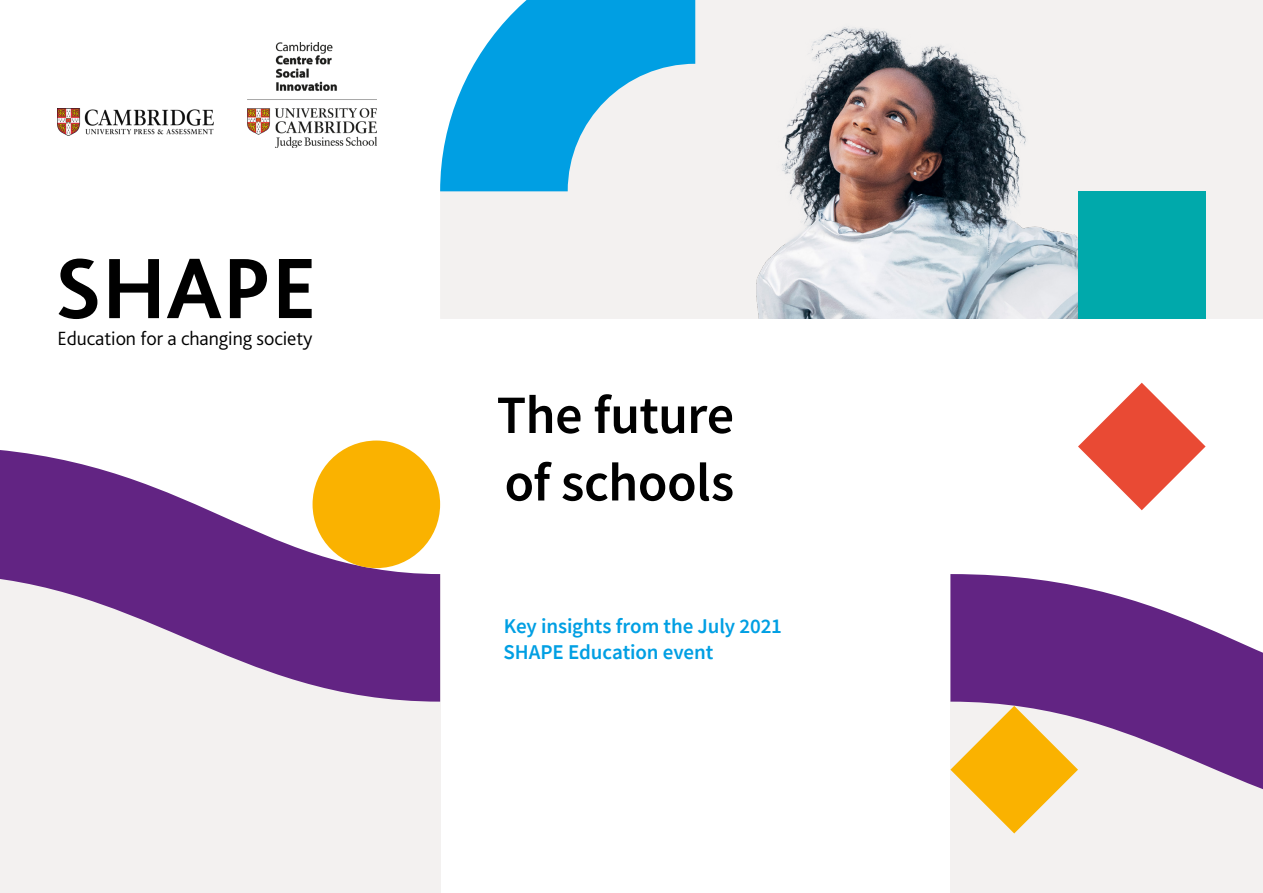
<style>
.page{position:relative;width:1263px;height:893px;background:#fff}
.page>*{position:absolute;margin:0;border:0;box-sizing:border-box;transform-origin:0 0}
.t1{font:600 54px/67.5px "Source Sans Pro";letter-spacing:-.01em;color:#000}
.Subtitle{font:600 21px/26.2px "Source Sans Pro";letter-spacing:-.005em;color:#009fe3}
.t2{font:300 20.1px "Bliss Pro";letter-spacing:-.005em;color:#000}
</style>
<div class="page">
<div style="left:0;top:574px;width:440px;height:319px;background:#f3f1f0"></div>
<div style="left:950px;top:702px;width:313px;height:191px;background:#f3f1f0"></div>
<div style="left:440px;top:0;width:823px;height:319px;background:#f3f1f0"></div>
<img style="left:746px;top:18px;width:459px;height:301px">
<div style="left:1078px;top:191px;width:127px;height:128px;background:#00a9ab"></div>
<svg style="left:0;top:446px;width:440px;height:256px;fill:#622483"></svg>
<svg style="left:950px;top:574px;width:313px;height:215px;fill:#622483"></svg>
<svg style="left:440px;top:0;width:255px;height:191px;fill:#009fe3"></svg>
<svg style="left:950px;top:706px;width:128px;height:127px"></svg>
<svg style="left:1078px;top:383px;width:127px;height:127px"></svg>
<div style="left:313px;top:441px;width:127px;height:127px;background:#fab200;border-radius:50%"></div>
<svg style="left:279px;top:259px;width:33px;height:59px"></svg>
<svg style="left:59px;top:259px;width:38px;height:60px"></svg>
<svg style="left:109px;top:259px;width:50px;height:59px"></svg>
<svg style="left:230px;top:259px;width:37px;height:59px"></svg>
<svg style="left:167px;top:259px;width:54px;height:59px"></svg>
<img style="left:57px;top:109px;width:156px;height:26px">
<img style="left:247px;top:43px;width:129px;height:105px">
<p class="t2" style="left:57px;top:326px;width:257px">Education for a changing society</p>
<p class="t1" style="left:497px;top:381px;width:239px">The future of schools</p>
<p class="Subtitle" style="left:503px;top:612px;width:280px">Key insights from the July 2021<br>SHAPE Education event</p>
</div>
